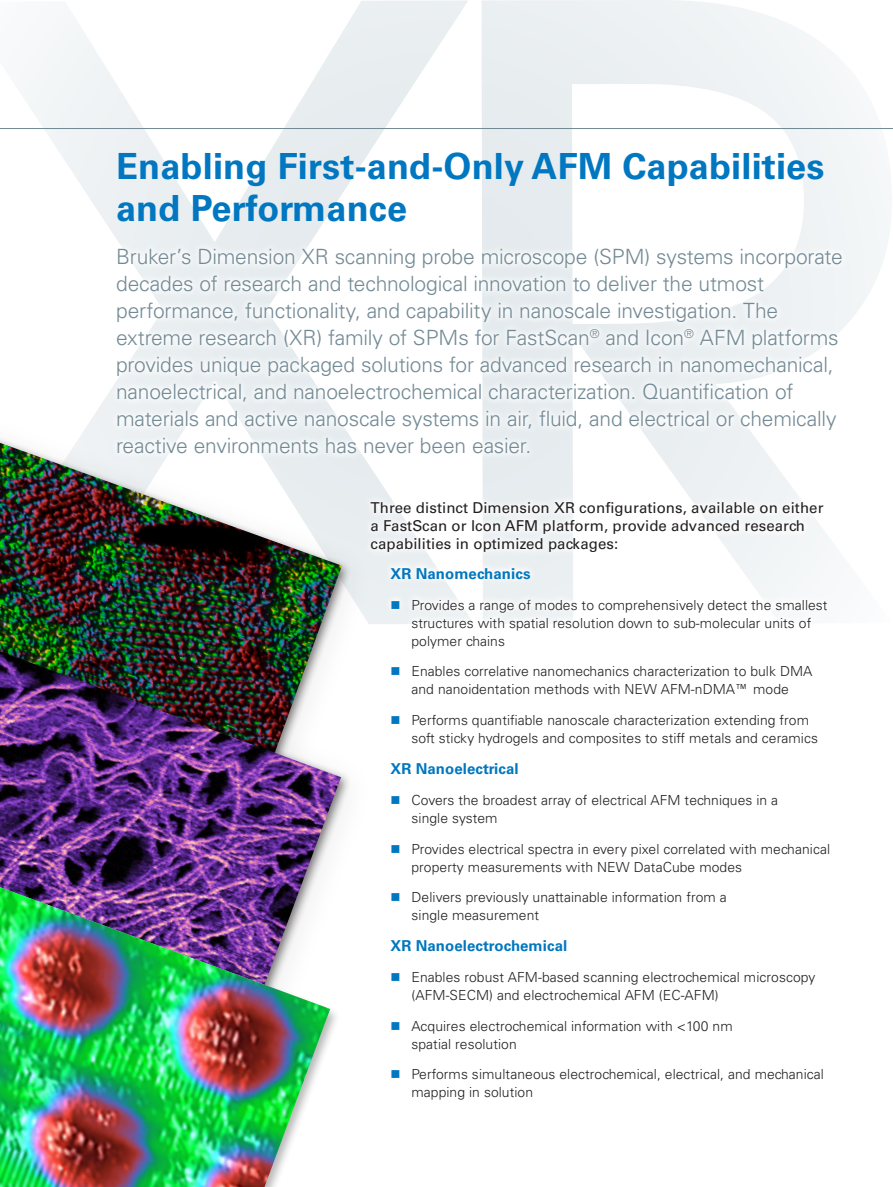
<style>
.page{position:relative;width:893px;height:1187px;background:#fff}
.page>*{position:absolute;margin:0;border:0;box-sizing:border-box;transform-origin:0 0}
.Headline{font:700 36px/42px "Univers LT Std";letter-spacing:.005em;color:#0077c0}
.Brochure_gray_intro{font:300 21px/27px "Univers LT Std";letter-spacing:-.01em;color:#738a95}
._2nd_Subhead{font:15px/18px "Univers LT Std";letter-spacing:.005em;color:#231f20}
.Subhead{font:700 15px "Univers LT Std";letter-spacing:.005em;color:#0077c0}
.t1{font:300 13.8px/18px "Univers LT Std";letter-spacing:.005em;color:#231f20}
.s1{font-weight:400}
</style>
<div class="page">
<svg style="left:23px;top:0;width:445px;height:624px"></svg>
<svg style="left:482px;top:0;width:407px;height:494px"></svg>
<hr style="left:0;top:128px;width:893px;height:1px;background:#738a95">
<svg style="left:109px;top:241px;width:740px;height:220px"></svg>
<div style="left:363px;top:494px;width:468px;height:65px;background:#fff"></div>
<div style="left:383px;top:559px;width:454px;height:548px;background:#fff"></div>
<div style="left:0;top:378px;width:378px;height:684px;background:#231f20;opacity:.1"></div>
<div style="left:0;top:435px;width:352px;height:601px;background:#231f20;opacity:.6"></div>
<img style="left:0;top:443px;width:342px;height:179px">
<div style="left:0;top:622px;width:378px;height:553px;background:#231f20;opacity:.1"></div>
<div style="left:0;top:639px;width:352px;height:512px;background:#231f20;opacity:.6"></div>
<img style="left:0;top:651px;width:341px;height:186px">
<div style="left:0;top:837px;width:341px;height:349px;background:#231f20;opacity:.32"></div>
<img style="left:0;top:887px;width:330px;height:299px">
<p class="Headline" style="left:116px;top:145px;width:710px">Enabling First-and-Only AFM Capabilities and Performance</p>
<p class="Brochure_gray_intro" style="left:116px;top:243px;width:728px">Bruker’s Dimension XR scanning probe microscope (SPM) systems incorporate decades of research and technological innovation to deliver the utmost performance, functionality, and capability in nanoscale investigation. The extreme research (XR) family of SPMs for FastScan<sup>®</sup> and Icon<sup>®</sup> AFM platforms provides unique packaged solutions for advanced research in nanomechanical, nanoelectrical, and nanoelectrochemical characterization. Quantification of materials and active nanoscale systems in air, fluid, and electrical or chemically reactive environments has never been easier.</p>
<p class="_2nd_Subhead" style="left:370px;top:499px;width:454px">Three distinct Dimension XR configurations, available on either a FastScan or Icon AFM platform, provide advanced research capabilities in optimized packages:</p>
<p class="Subhead" style="left:390px;top:564px;width:142px">XR Nanomechanics</p>
<p class="t1" style="left:411px;top:595px;width:418px">Provides a range of modes to comprehensively detect the smallest structures with spatial resolution down to sub-molecular units of polymer chains</p>
<p class="t1" style="left:411px;top:662px;width:403px">Enables correlative nanomechanics characterization to bulk DMA and nanoidentation methods with NEW AFM-nDMA<span class="s1">™</span> mode</p>
<p class="t1" style="left:411px;top:711px;width:408px">Performs quantifiable nanoscale characterization extending from soft sticky hydrogels and composites to stiff metals and ceramics</p>
<p class="Subhead" style="left:390px;top:759px;width:130px">XR Nanoelectrical</p>
<p class="t1" style="left:411px;top:790px;width:368px">Covers the broadest array of electrical AFM techniques in a single system</p>
<p class="t1" style="left:411px;top:839px;width:420px">Provides electrical spectra in every pixel correlated with mechanical property measurements with NEW DataCube modes</p>
<p class="t1" style="left:411px;top:888px;width:317px">Delivers previously unattainable information from a single measurement</p>
<p class="Subhead" style="left:390px;top:936px;width:178px">XR Nanoelectrochemical</p>
<p class="t1" style="left:411px;top:967px;width:405px">Enables robust AFM-based scanning electrochemical microscopy (AFM-SECM) and electrochemical AFM (EC-AFM)</p>
<p class="t1" style="left:411px;top:1016px;width:323px">Acquires electrochemical information with &lt;100 nm spatial resolution</p>
<p class="t1" style="left:411px;top:1065px;width:414px">Performs simultaneous electrochemical, electrical, and mechanical mapping in solution</p>
</div>
